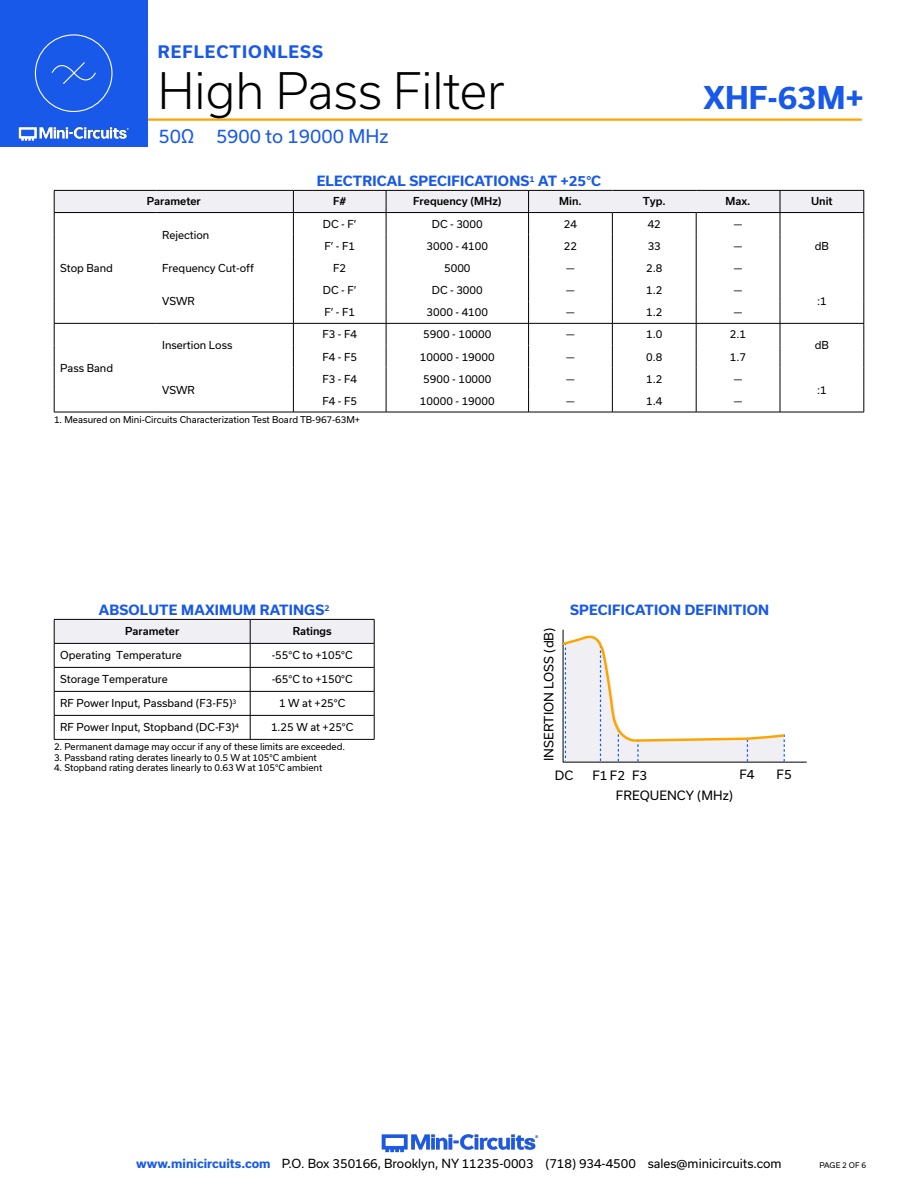
<style>
.page{position:relative;width:918px;height:1188px;background:#fff}
.page>*{position:absolute;margin:0;border:0;box-sizing:border-box;transform-origin:0 0}
.t1{font:300 48px "Usual";color:#000}
.t2{font:700 30px "Usual";color:#1859ea}
.t3{font:18px "Usual";color:#1859ea}
.t4{font:700 16.5px "Usual";letter-spacing:.065em;color:#1859ea}
.Blue_Headers{font:700 13.5px "Usual";letter-spacing:.015em;color:#1859ea}
.t5{font:12.3px "Usual";color:#000}
.t6{font:12px "Usual";color:#000}
.Table_Body_Center{font:10.5px "Usual";color:#000}
.Table_Body_Left_Justified{font:10.5px "Usual";color:#000}
.Table_Header_Center{font:500 10.5px "Usual";color:#000}
.Notes{font:9px "Usual";color:#000}
.t7{font:7.5px "Usual";color:#000}
.s1{font-weight:700;color:#1859ea}
</style>
<div class="page">
<img style="left:381px;top:1134px;width:158px;height:19px">
<hr style="left:129px;top:118px;width:733px;height:3px;background:#ffa300">
<div style="left:0;top:0;width:147px;height:147px;background:#1859ea"></div>
<img style="left:18px;top:120px;width:130px;height:25px">
<div style="left:35px;top:34px;width:78px;height:78px;border:1px solid #fff;border-radius:50%"></div>
<svg style="left:51px;top:62px;width:45px;height:22px"></svg>
<hr style="left:54px;top:739px;width:196px;height:1px;background:#000">
<hr style="left:250px;top:739px;width:124px;height:1px;background:#000">
<svg style="left:54px;top:619px;width:321px;height:120px"></svg>
<svg style="left:562px;top:629px;width:245px;height:134px"></svg>
<hr style="left:54px;top:412px;width:102px;height:1px;background:#000">
<hr style="left:156px;top:412px;width:137px;height:1px;background:#000">
<hr style="left:293px;top:412px;width:93px;height:1px;background:#000">
<hr style="left:386px;top:412px;width:143px;height:1px;background:#000">
<hr style="left:529px;top:412px;width:83px;height:1px;background:#000">
<hr style="left:612px;top:412px;width:84px;height:1px;background:#000">
<hr style="left:696px;top:412px;width:84px;height:1px;background:#000">
<hr style="left:780px;top:412px;width:84px;height:1px;background:#000">
<svg style="left:54px;top:190px;width:811px;height:222px"></svg>
<hr style="left:54px;top:212px;width:102px;height:1px;background:#000">
<hr style="left:156px;top:212px;width:137px;height:1px;background:#000">
<hr style="left:293px;top:212px;width:93px;height:1px;background:#000">
<hr style="left:386px;top:212px;width:143px;height:1px;background:#000">
<hr style="left:529px;top:212px;width:83px;height:1px;background:#000">
<hr style="left:612px;top:212px;width:84px;height:1px;background:#000">
<hr style="left:696px;top:212px;width:84px;height:1px;background:#000">
<hr style="left:780px;top:212px;width:84px;height:1px;background:#000">
<h3 class="t4" style="left:158px;top:42px;width:167px">REFLECTIONLESS</h3>
<h1 class="t1" style="left:158px;top:63px;width:348px">High Pass Filter</h1>
<h3 class="t3" style="left:158px;top:126px;width:232px">50Ω 5900 to 19000 MHz</h3>
<p class="Blue_Headers" style="left:317px;top:174px;width:286px">ELECTRICAL SPECIFICATIONS<sup>1</sup> AT +25°C</p>
<h2 class="t2" style="left:704px;top:80px;width:162px">XHF-63M+</h2>
<p class="Table_Header_Center" style="left:147px;top:195px;width:56px">Parameter</p>
<p class="Table_Header_Center" style="left:333px;top:195px;width:15px">F#</p>
<p class="Table_Header_Center" style="left:413px;top:195px;width:90px">Frequency (MHz)</p>
<p class="Table_Header_Center" style="left:559px;top:195px;width:24px">Min.</p>
<p class="Table_Header_Center" style="left:643px;top:195px;width:25px">Typ.</p>
<p class="Table_Header_Center" style="left:726px;top:195px;width:26px">Max.</p>
<p class="Table_Header_Center" style="left:811px;top:195px;width:23px">Unit</p>
<p class="Table_Body_Left_Justified" style="left:60px;top:262px;width:54px">Stop Band</p>
<p class="Table_Body_Left_Justified" style="left:60px;top:362px;width:54px">Pass Band</p>
<p class="Table_Body_Left_Justified" style="left:162px;top:229px;width:49px">Rejection</p>
<p class="Table_Body_Center" style="left:323px;top:218px;width:35px">DC - F’</p>
<p class="Table_Body_Center" style="left:432px;top:218px;width:52px">DC - 3000</p>
<p class="Table_Body_Center" style="left:564px;top:218px;width:15px">24</p>
<p class="Table_Body_Center" style="left:648px;top:218px;width:15px">42</p>
<p class="Table_Body_Center" style="left:734px;top:218px;width:10px">—</p>
<p class="Table_Body_Center" style="left:324px;top:240px;width:32px">F’ - F1</p>
<p class="Table_Body_Center" style="left:427px;top:240px;width:63px">3000 - 4100</p>
<p class="Table_Body_Center" style="left:564px;top:240px;width:15px">22</p>
<p class="Table_Body_Center" style="left:648px;top:240px;width:15px">33</p>
<p class="Table_Body_Center" style="left:734px;top:240px;width:10px">—</p>
<p class="Table_Body_Center" style="left:815px;top:240px;width:16px">dB</p>
<p class="Table_Body_Left_Justified" style="left:162px;top:262px;width:93px">Frequency Cut-off</p>
<p class="Table_Body_Center" style="left:333px;top:262px;width:14px">F2</p>
<p class="Table_Body_Center" style="left:444px;top:262px;width:28px">5000</p>
<p class="Table_Body_Center" style="left:566px;top:262px;width:10px">—</p>
<p class="Table_Body_Center" style="left:646px;top:262px;width:18px">2.8</p>
<p class="Table_Body_Center" style="left:734px;top:262px;width:10px">—</p>
<p class="Table_Body_Left_Justified" style="left:162px;top:295px;width:34px">VSWR</p>
<p class="Table_Body_Center" style="left:323px;top:284px;width:35px">DC - F’</p>
<p class="Table_Body_Center" style="left:432px;top:284px;width:52px">DC - 3000</p>
<p class="Table_Body_Center" style="left:566px;top:284px;width:10px">—</p>
<p class="Table_Body_Center" style="left:646px;top:284px;width:18px">1.2</p>
<p class="Table_Body_Center" style="left:734px;top:284px;width:10px">—</p>
<p class="Table_Body_Center" style="left:324px;top:306px;width:32px">F’ - F1</p>
<p class="Table_Body_Center" style="left:427px;top:306px;width:63px">3000 - 4100</p>
<p class="Table_Body_Center" style="left:566px;top:306px;width:10px">—</p>
<p class="Table_Body_Center" style="left:646px;top:306px;width:18px">1.2</p>
<p class="Table_Body_Center" style="left:734px;top:306px;width:10px">—</p>
<p class="Table_Body_Left_Justified" style="left:162px;top:339px;width:72px">Insertion Loss</p>
<p class="Table_Body_Left_Justified" style="left:162px;top:384px;width:34px">VSWR</p>
<p class="Table_Body_Center" style="left:322px;top:328px;width:36px">F3 - F4</p>
<p class="Table_Body_Center" style="left:423px;top:328px;width:70px">5900 - 10000</p>
<p class="Table_Body_Center" style="left:566px;top:328px;width:10px">—</p>
<p class="Table_Body_Center" style="left:646px;top:328px;width:18px">1.0</p>
<p class="Table_Body_Center" style="left:730px;top:328px;width:18px">2.1</p>
<p class="Table_Body_Center" style="left:322px;top:351px;width:36px">F4 - F5</p>
<p class="Table_Body_Center" style="left:420px;top:351px;width:76px">10000 - 19000</p>
<p class="Table_Body_Center" style="left:566px;top:351px;width:10px">—</p>
<p class="Table_Body_Center" style="left:646px;top:351px;width:18px">0.8</p>
<p class="Table_Body_Center" style="left:730px;top:351px;width:18px">1.7</p>
<p class="Table_Body_Center" style="left:322px;top:373px;width:36px">F3 - F4</p>
<p class="Table_Body_Center" style="left:423px;top:373px;width:70px">5900 - 10000</p>
<p class="Table_Body_Center" style="left:566px;top:373px;width:10px">—</p>
<p class="Table_Body_Center" style="left:646px;top:373px;width:18px">1.2</p>
<p class="Table_Body_Center" style="left:734px;top:373px;width:10px">—</p>
<p class="Table_Body_Center" style="left:322px;top:395px;width:36px">F4 - F5</p>
<p class="Table_Body_Center" style="left:420px;top:395px;width:76px">10000 - 19000</p>
<p class="Table_Body_Center" style="left:566px;top:395px;width:10px">—</p>
<p class="Table_Body_Center" style="left:646px;top:395px;width:18px">1.4</p>
<p class="Table_Body_Center" style="left:734px;top:395px;width:10px">—</p>
<p class="Table_Body_Center" style="left:817px;top:295px;width:11px">:1</p>
<p class="Table_Body_Center" style="left:815px;top:339px;width:16px">dB</p>
<p class="Table_Body_Center" style="left:817px;top:384px;width:11px">:1</p>
<p class="Notes" style="left:54px;top:415px;width:308px">1. Measured on Mini-Circuits Characterization Test Board TB-967-63M+</p>
<p class="Blue_Headers" style="left:99px;top:603px;width:232px">ABSOLUTE MAXIMUM RATINGS<sup>2</sup></p>
<p class="Blue_Headers" style="left:570px;top:602px;width:201px">SPECIFICATION DEFINITION</p>
<p class="Table_Header_Center" style="left:125px;top:625px;width:56px">Parameter</p>
<p class="Table_Header_Center" style="left:293px;top:625px;width:41px">Ratings</p>
<p class="Table_Body_Left_Justified" style="left:60px;top:649px;width:123px">Operating Temperature</p>
<p class="Table_Body_Center" style="left:272px;top:649px;width:83px">-55°C to +105°C</p>
<p class="Table_Body_Left_Justified" style="left:60px;top:673px;width:109px">Storage Temperature</p>
<p class="Table_Body_Center" style="left:272px;top:673px;width:83px">-65°C to +150°C</p>
<p class="Table_Body_Left_Justified" style="left:60px;top:697px;width:178px">RF Power Input, Passband (F3-F5)<sup>3</sup></p>
<p class="Table_Body_Center" style="left:279px;top:697px;width:68px">1 W at +25°C</p>
<p class="Table_Body_Left_Justified" style="left:60px;top:721px;width:180px">RF Power Input, Stopband (DC-F3)<sup>4</sup></p>
<p class="Table_Body_Center" style="left:271px;top:721px;width:84px">1.25 W at +25°C</p>
<p class="Notes" style="left:54px;top:741px;width:293px">2. Permanent damage may occur if any of these limits are exceeded.</p>
<p class="Notes" style="left:54px;top:752px;width:264px">3. Passband rating derates linearly to 0.5 W at 105°C ambient</p>
<p class="Notes" style="left:54px;top:763px;width:270px">4. Stopband rating derates linearly to 0.63 W at 105°C ambient</p>
<p class="t5" style="left:542px;top:761px;width:135px;rotate:-90deg">INSERTION LOSS (dB)</p>
<p class="t5" style="left:555px;top:768px;width:20px">DC</p>
<p class="t5" style="left:592px;top:768px;width:56px">F1 F2 F3</p>
<p class="t5" style="left:739px;top:767px;width:17px">F4</p>
<p class="t5" style="left:777px;top:767px;width:17px">F5</p>
<p class="t5" style="left:616px;top:789px;width:119px">FREQUENCY (MHz)</p>
<p class="t6" style="left:136px;top:1157px;width:647px"><span class="s1">www.minicircuits.com</span> P.O. Box 350166, Brooklyn, NY 11235-0003 (718) 934-4500 sales@minicircuits.com</p>
<p class="t7" style="left:819px;top:1161px;width:48px">PAGE 2 OF 6</p>
</div>
